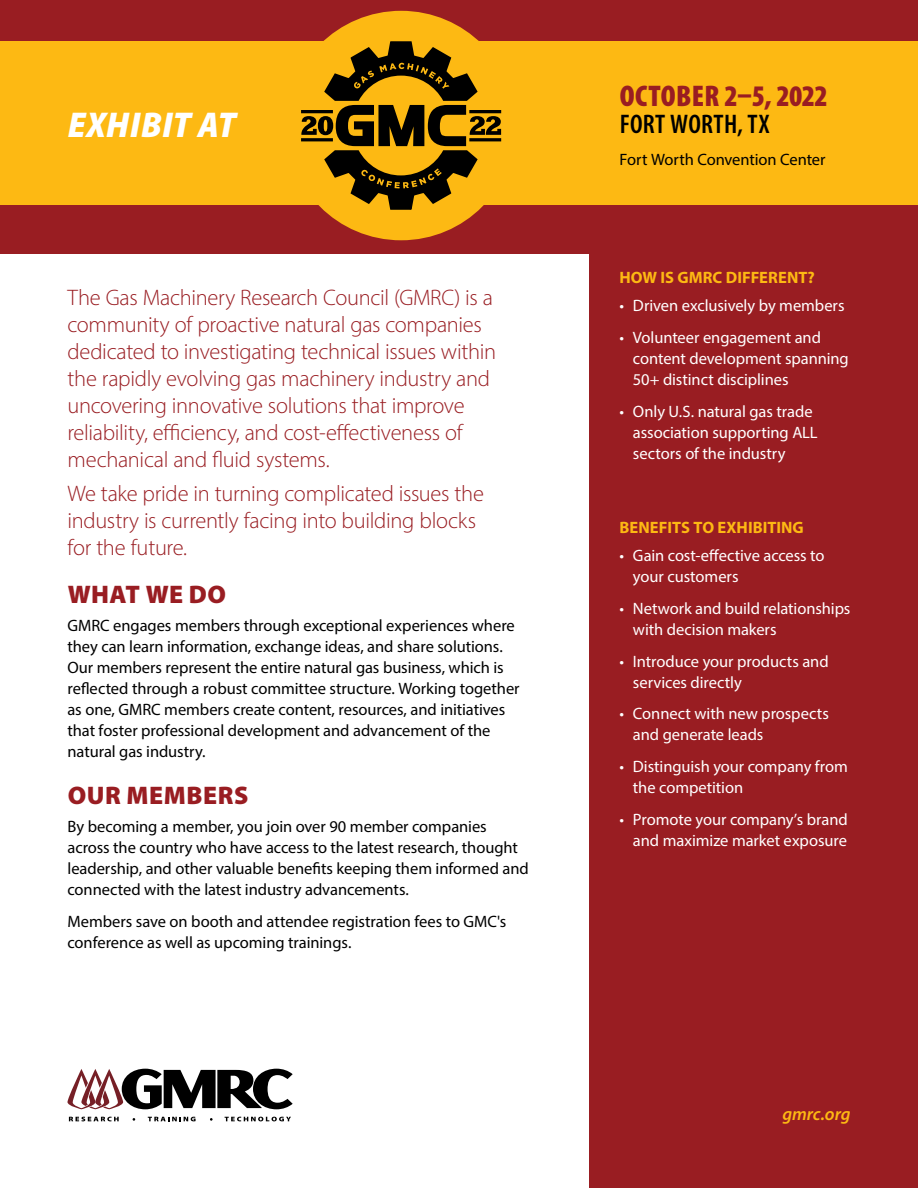
<style>
.page{position:relative;width:918px;height:1188px;background:#fff}
.page>*{position:absolute;margin:0;border:0;box-sizing:border-box;transform-origin:0 0}
.t1{font:italic 900 semi-condensed 36px "Myriad Pro";letter-spacing:.02em;color:#fff}
.t2{font:900 condensed 30px "Myriad Pro";letter-spacing:.01em;color:#991d22}
.t3{font:600 condensed 27px "Myriad Pro";letter-spacing:.015em;color:#000}
.t4{font:900 25.5px "Myriad Pro";letter-spacing:.02em;color:#991d22}
.t5{font:300 22.5px/27px "Myriad Pro";letter-spacing:-.015em;color:#991d22}
.t6{font:italic 600 18px "Myriad Pro";color:#fdb913}
.t7{font:16.5px/21px "Myriad Pro";letter-spacing:-.005em;color:#000}
.t8{font:16.5px/21px "Myriad Pro";letter-spacing:-.005em;color:#fff}
.t9{font:700 16.5px "Myriad Pro";letter-spacing:.005em;color:#fdb913}
</style>
<div class="page">
<div style="left:0;top:0;width:850px;height:253px;background:#991d22"></div>
<div style="left:590px;top:0;width:328px;height:1188px;background:#991d22"></div>
<div style="left:286px;top:11px;width:230px;height:229px;background:#fdb913;border-radius:50%"></div>
<div style="left:0;top:41px;width:918px;height:163px;background:#fdb913"></div>
<svg style="left:301px;top:41px;width:200px;height:169px"></svg>
<svg style="left:68px;top:1069px;width:225px;height:40px"></svg>
<svg style="left:69px;top:1117px;width:50px;height:4px"></svg>
<svg style="left:148px;top:1117px;width:48px;height:4px"></svg>
<svg style="left:225px;top:1117px;width:66px;height:4px"></svg>
<h1 class="t1" style="left:68px;top:101px;width:169px">EXHIBIT AT</h1>
<p class="t5" style="left:68px;top:284px;width:430px">The Gas Machinery Research Council (GMRC) is a community of proactive natural gas companies dedicated to investigating technical issues within the rapidly evolving gas machinery industry and uncovering innovative solutions that improve reliability, efficiency, and cost-effectiveness of mechanical and fluid systems.</p>
<h3 class="t5" style="left:68px;top:480px;width:418px">We take pride in turning complicated issues the industry is currently facing into building blocks for the future.</h3>
<h3 class="t4" style="left:68px;top:578px;width:160px">WHAT WE DO</h3>
<p class="t7" style="left:68px;top:615px;width:454px">GMRC engages members through exceptional experiences where they can learn information, exchange ideas, and share solutions.<br>Our members represent the entire natural gas business, which is reflected through a robust committee structure. Working together as one, GMRC members create content, resources, and initiatives that foster professional development and advancement of the natural gas industry.</p>
<h3 class="t4" style="left:68px;top:779px;width:182px">OUR MEMBERS</h3>
<p class="t7" style="left:68px;top:816px;width:463px">By becoming a member, you join over 90 member companies across the country who have access to the latest research, thought leadership, and other valuable benefits keeping them informed and connected with the latest industry advancements.</p>
<p class="t7" style="left:68px;top:911px;width:440px">Members save on booth and attendee registration fees to GMC's conference as well as upcoming trainings.</p>
<h2 class="t2" style="left:620px;top:77px;width:210px">OCTOBER 2–5, 2022</h2>
<h3 class="t3" style="left:620px;top:108px;width:151px">FORT WORTH, TX</h3>
<p class="t7" style="left:620px;top:149px;width:208px">Fort Worth Convention Center</p>
<p class="t9" style="left:620px;top:267px;width:197px">HOW IS GMRC DIFFERENT?</p>
<p class="t8" style="left:620px;top:295px;width:227px">• Driven exclusively by members</p>
<p class="t8" style="left:633px;top:327px;width:217px;text-indent:-13px">• Volunteer engagement and content development spanning<br>50+ distinct disciplines</p>
<p class="t8" style="left:633px;top:401px;width:186px;text-indent:-13px">• Only U.S. natural gas trade association supporting ALL sectors of the industry</p>
<p class="t9" style="left:620px;top:517px;width:186px">BENEFITS TO EXHIBITING</p>
<p class="t8" style="left:633px;top:545px;width:193px;text-indent:-13px">• Gain cost-effective access to your customers</p>
<p class="t8" style="left:633px;top:597px;width:219px;text-indent:-13px">• Network and build relationships with decision makers</p>
<p class="t8" style="left:633px;top:650px;width:197px;text-indent:-13px">• Introduce your products and services directly</p>
<p class="t8" style="left:633px;top:703px;width:197px;text-indent:-13px">• Connect with new prospects and generate leads</p>
<p class="t8" style="left:633px;top:756px;width:216px;text-indent:-13px">• Distinguish your company from the competition</p>
<p class="t8" style="left:620px;top:809px;width:230px;text-align:right">• Promote your company’s brand and maximize market exposure</p>
<p class="t6" style="left:782px;top:1102px;width:70px">gmrc.org</p>
</div>
